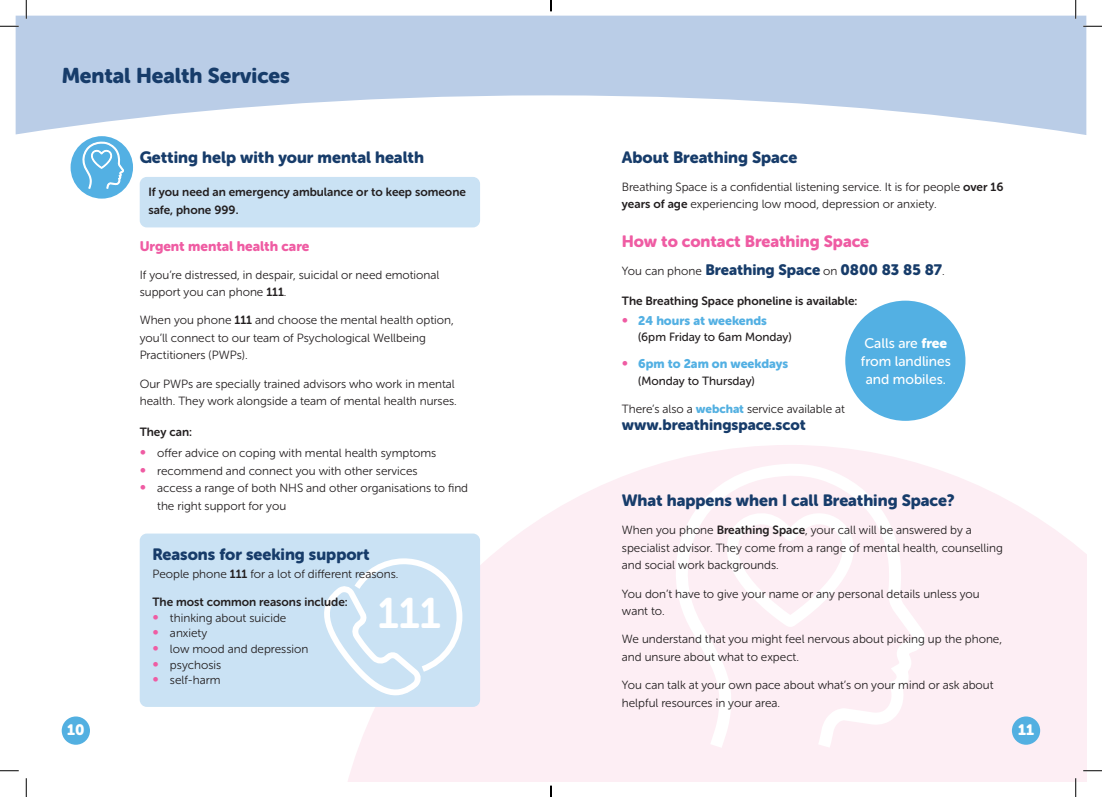
<style>
.page{position:relative;width:1102px;height:797px;background:#fff}
.page>*{position:absolute;margin:0;border:0;box-sizing:border-box;transform-origin:0 0}
.t1{font:42.62px "Museo Sans Rounded 700";color:#fff}
.t2{font:21.25px "Museo Sans Rounded 900";color:#173c6a}
.t3{font:16.25px "Museo Sans Rounded 900";color:#173c6a}
.t4{font:16.25px "Museo Sans Rounded 900";color:#ef5ca3}
.t5{font:15px "Museo Sans Rounded 900";color:#173c6a}
.t6{font:15px "Museo Sans Rounded 900";color:#fff}
.t7{font:13.88px/17.8px "Museo Sans Rounded 500";color:#fff;text-align:center}
.t8{font:13.75px "Museo Sans Rounded 900";color:#ef5ca3}
.t9{font:12.5px "Museo Sans Rounded 900";color:#53b0e3}
.t10{font:11.88px/17.5px "Museo Sans Rounded 300";color:#231f20}
.t11{font:11.88px/17.5px "Museo Sans Rounded 700";color:#231f20}
.t12{font:11.88px "Museo Sans Rounded 500";color:#231f20}
.s1{font-family:"Museo Sans Rounded 700"}
.s2{font-size:16.25px;color:#ef5ca3}
.s3{font-family:"Museo Sans Rounded 300";font-size:11.88px;color:#231f20}
.s4{font-family:"Museo Sans Rounded 300";font-size:16.25px;color:#ef5ca3}
.s5{font-family:"Museo Sans Rounded 900";color:#53b0e1}
.s6{font-family:"Museo Sans Rounded 900"}
</style>
<div class="page">
<svg style="left:348px;top:445px;width:738px;height:336px;fill:#fdeef4"></svg>
<svg style="left:16px;top:16px;width:1070px;height:119px;fill:#bacde7"></svg>
<div style="left:140px;top:177px;width:340px;height:50px;background:#cae2f4;border-radius:7px"></div>
<div style="left:140px;top:533px;width:340px;height:174px;background:#cae2f4;border-radius:7px"></div>
<div style="left:71px;top:136px;width:62px;height:63px;background:#53b0e3;border-radius:50%"></div>
<svg style="left:324px;top:558px;width:142px;height:150px"></svg>
<div style="left:1011px;top:716px;width:29px;height:28px;background:#53b0e1;border-radius:50%"></div>
<div style="left:62px;top:716px;width:28px;height:28px;background:#53b0e1;border-radius:50%"></div>
<div style="left:845px;top:301px;width:120px;height:120px;background:#53b0e3;border-radius:50%"></div>
<svg style="left:82px;top:141px;width:43px;height:57px"></svg>
<svg style="left:675px;top:460px;width:255px;height:321px"></svg>
<svg style="left:721px;top:508px;width:135px;height:123px"></svg>
<svg style="left:0;top:25px;width:19px;height:2px"></svg>
<svg style="left:1083px;top:25px;width:18px;height:2px"></svg>
<svg style="left:0;top:770px;width:19px;height:1px"></svg>
<svg style="left:1083px;top:770px;width:18px;height:1px"></svg>
<svg style="left:25px;top:0;width:2px;height:19px"></svg>
<svg style="left:25px;top:778px;width:2px;height:19px"></svg>
<svg style="left:1074px;top:0;width:2px;height:19px"></svg>
<svg style="left:1074px;top:778px;width:2px;height:19px"></svg>
<svg style="left:550px;top:785px;width:1px;height:12px"></svg>
<p class="t2" style="left:62px;top:63px;width:230px">Mental Health Services</p>
<p class="t3" style="left:140px;top:148px;width:286px">Getting help with your mental health</p>
<p class="t11" style="left:148px;top:184px;width:319px">If you need an emergency ambulance or to keep someone safe, phone 999.</p>
<p class="t8" style="left:140px;top:238px;width:171px">Urgent mental health care</p>
<p class="t10" style="left:140px;top:266px;width:301px">If you’re distressed, in despair, suicidal or need emotional support you can phone <span class="s1">111</span>.</p>
<p class="t10" style="left:140px;top:312px;width:316px">When you phone <span class="s1">111</span> and choose the mental health option, you’ll connect to our team of Psychological Wellbeing<br>Practitioners (PWPs).</p>
<p class="t10" style="left:140px;top:375px;width:318px">Our PWPs are specially trained advisors who work in mental health. They work alongside a team of mental health nurses.</p>
<p class="t11" style="left:140px;top:423px;width:54px">They can:</p>
<p class="t10" style="left:140px;top:444px;width:298px"><span class="s2">•</span> offer advice on coping with mental health symptoms</p>
<p class="t10" style="left:140px;top:462px;width:279px"><span class="s2">•</span> recommend and connect you with other services</p>
<p class="t10" style="left:157px;top:479px;width:312px;text-indent:-18px"><span class="s2">•</span> access a range of both NHS and other organisations to find the right support for you</p>
<p class="t3" style="left:152px;top:545px;width:219px">Reasons for seeking support</p>
<p class="t10" style="left:152px;top:565px;width:247px">People phone <span class="s1">111</span> for a lot of different reasons.</p>
<p class="t11" style="left:152px;top:593px;width:197px">The most common reasons include:</p>
<p class="t10" style="left:152px;top:609px;width:135px"><span class="s2">•</span> thinking about suicide</p>
<p class="t10" style="left:152px;top:624px;width:56px"><span class="s2">•</span> anxiety</p>
<p class="t10" style="left:152px;top:640px;width:157px"><span class="s2">•</span> low mood and depression</p>
<p class="t10" style="left:152px;top:656px;width:70px"><span class="s2">•</span> psychosis</p>
<p class="t10" style="left:152px;top:671px;width:70px"><span class="s2">•</span> self-harm</p>
<p class="t1" style="left:377px;top:589px;width:64px">111</p>
<p class="t3" style="left:622px;top:148px;width:177px">About Breathing Space</p>
<p class="t10" style="left:622px;top:178px;width:383px">Breathing Space is a confidential listening service. It is for people <span class="s1">over 16 years of age</span> experiencing low mood, depression or anxiety.</p>
<p class="t4" style="left:622px;top:232px;width:249px">How to contact Breathing Space</p>
<p class="t5" style="left:622px;top:261px;width:324px"><span class="s3">You can phone</span> Breathing Space <span class="s3">on</span> 0800 83 85 87<span class="s3">.</span></p>
<p class="t9" style="left:622px;top:314px;width:146px"><span class="s4">•</span> 24 hours at weekends</p>
<p class="t12" style="left:638px;top:331px;width:155px">(6pm Friday to 6am Monday)</p>
<p class="t9" style="left:622px;top:357px;width:168px"><span class="s4">•</span> 6pm to 2am on weekdays</p>
<p class="t12" style="left:638px;top:374px;width:118px">(Monday to Thursday)</p>
<p class="t10" style="left:622px;top:400px;width:224px">There’s also a <span class="s5">webchat</span> service available at</p>
<p class="t5" style="left:622px;top:416px;width:185px">www.breathingspace.scot</p>
<p class="t11" style="left:622px;top:292px;width:237px">The Breathing Space phoneline is available:</p>
<p class="t7" style="left:860px;top:335px;width:91px">Calls are <span class="s6">free </span>from landlines and mobiles.</p>
<p class="t3" style="left:622px;top:491px;width:334px">What happens when I call Breathing Space?</p>
<p class="t10" style="left:622px;top:521px;width:382px">When you phone <span class="s1">Breathing Space</span>, your call will be answered by a specialist advisor. They come from a range of mental health, counselling and social work backgrounds.</p>
<p class="t10" style="left:622px;top:585px;width:359px">You don’t have to give your name or any personal details unless you want to.</p>
<p class="t10" style="left:622px;top:630px;width:382px">We understand that you might feel nervous about picking up the phone, and unsure about what to expect.</p>
<p class="t10" style="left:622px;top:676px;width:373px;line-height:18px">You can talk at your own pace about what’s on your mind or ask about helpful resources in your area.</p>
<p class="t6" style="left:67px;top:721px;width:19px">10</p>
<p class="t6" style="left:1018px;top:721px;width:17px">11</p>
</div>
